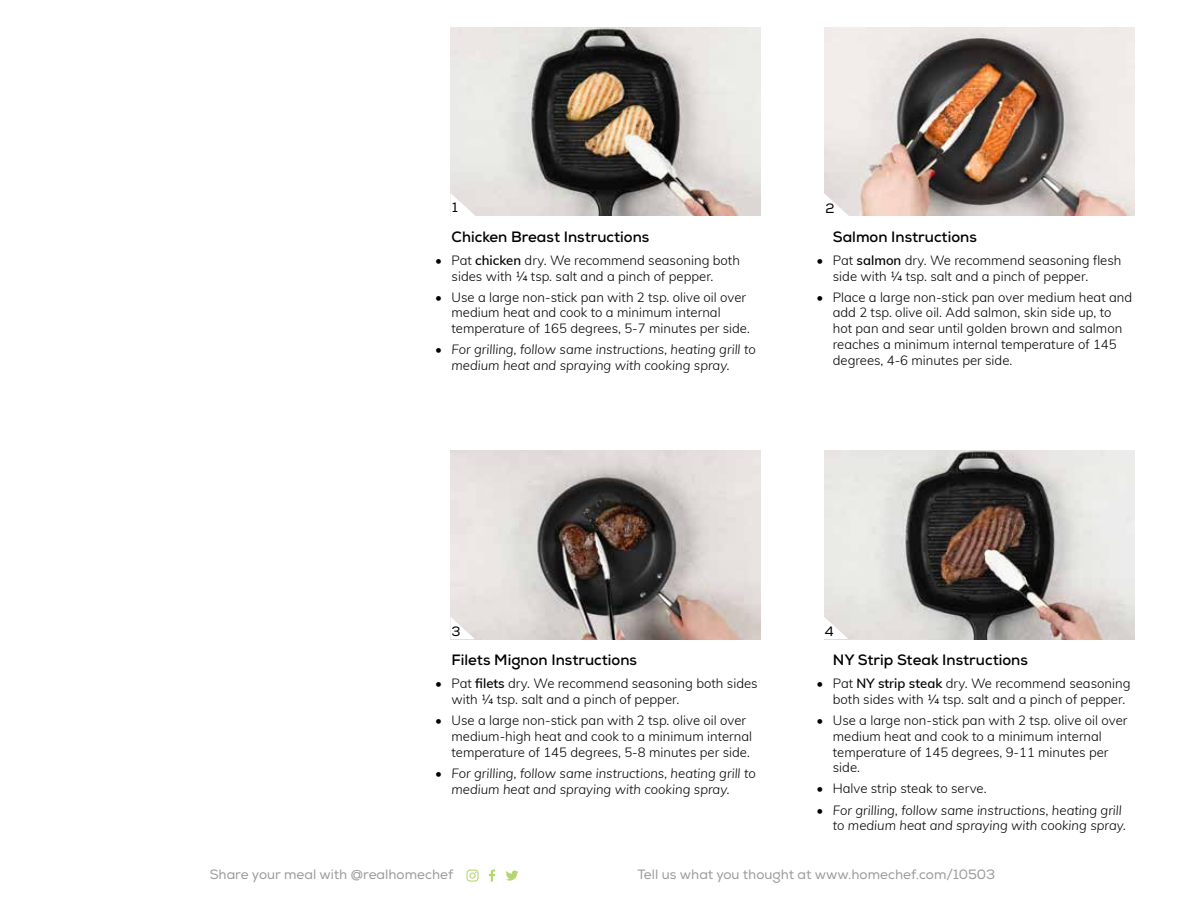
<style>
.page{position:relative;width:1188px;height:918px;background:#fff}
.page>*{position:absolute;margin:0;border:0;box-sizing:border-box;transform-origin:0 0}
.t1{font:700 15px "Nexa";color:#000}
.t2{font:13.5px "Nexa";color:#9a9a9a}
.t3{font:13.5px "Nexa";color:#000}
.t4{font:300 13.2px/15.8px "Muli";color:#000}
.t5{font:italic 300 13.2px/15.8px "Muli";color:#000}
.s1{font-weight:600}
.s2{font-style:normal}
</style>
<div class="page">
<svg style="left:489px;top:870px;width:6px;height:12px"></svg>
<svg style="left:466px;top:870px;width:13px;height:12px"></svg>
<svg style="left:506px;top:871px;width:12px;height:10px"></svg>
<img style="left:450px;top:450px;width:311px;height:189px">
<img style="left:824px;top:450px;width:311px;height:189px">
<img style="left:450px;top:27px;width:311px;height:189px">
<img style="left:824px;top:27px;width:311px;height:189px">
<svg style="left:450px;top:193px;width:26px;height:23px"></svg>
<svg style="left:824px;top:193px;width:25px;height:23px"></svg>
<svg style="left:450px;top:617px;width:25px;height:22px"></svg>
<svg style="left:824px;top:617px;width:24px;height:22px"></svg>
<p class="t3" style="left:452px;top:200px;width:7px">1</p>
<p class="t1" style="left:452px;top:227px;width:199px">Chicken Breast Instructions</p>
<p class="t4" style="left:452px;top:252px;width:290px;text-indent:-16px">• Pat <span class="s1">chicken</span> dry. We recommend seasoning both sides with ¼ tsp. salt and a pinch of pepper.</p>
<p class="t4" style="left:452px;top:288px;width:300px;text-indent:-16px">• Use a large non-stick pan with 2 tsp. olive oil over medium heat and cook to a minimum internal temperature of 165 degrees, 5-7 minutes per side.</p>
<p class="t5" style="left:452px;top:341px;width:306px;text-indent:-16px"><span class="s2">•</span> For grilling, follow same instructions, heating grill to medium heat and spraying with cooking spray.</p>
<p class="t3" style="left:825px;top:200px;width:11px">2</p>
<p class="t1" style="left:833px;top:227px;width:146px">Salmon Instructions</p>
<p class="t4" style="left:833px;top:252px;width:290px;text-indent:-16px">• Pat <span class="s1">salmon</span> dry. We recommend seasoning flesh side with ¼ tsp. salt and a pinch of pepper.</p>
<p class="t4" style="left:833px;top:288px;width:301px;text-indent:-16px">• Place a large non-stick pan over medium heat and add 2 tsp. olive oil. Add salmon, skin side up, to hot pan and sear until golden brown and salmon reaches a minimum internal temperature of 145 degrees, 4-6 minutes per side.</p>
<p class="t3" style="left:451px;top:623px;width:11px">3</p>
<p class="t3" style="left:825px;top:623px;width:10px">4</p>
<p class="t1" style="left:452px;top:650px;width:187px">Filets Mignon Instructions</p>
<p class="t4" style="left:452px;top:675px;width:308px;text-indent:-16px">• Pat <span class="s1">filets</span> dry. We recommend seasoning both sides with ¼ tsp. salt and a pinch of pepper.</p>
<p class="t4" style="left:452px;top:712px;width:302px;text-indent:-16px">• Use a large non-stick pan with 2 tsp. olive oil over medium-high heat and cook to a minimum internal temperature of 145 degrees, 5-8 minutes per side.</p>
<p class="t5" style="left:452px;top:765px;width:306px;text-indent:-16px"><span class="s2">•</span> For grilling, follow same instructions, heating grill to medium heat and spraying with cooking spray.</p>
<p class="t1" style="left:833px;top:650px;width:197px">NY Strip Steak Instructions</p>
<p class="t4" style="left:833px;top:675px;width:299px;text-indent:-16px">• Pat <span class="s1">NY strip steak</span> dry. We recommend seasoning both sides with ¼ tsp. salt and a pinch of pepper.</p>
<p class="t4" style="left:833px;top:712px;width:296px;text-indent:-16px">• Use a large non-stick pan with 2 tsp. olive oil over medium heat and cook to a minimum internal temperature of 145 degrees, 9-11 minutes per side.</p>
<p class="t4" style="left:817px;top:780px;width:171px">• Halve strip steak to serve.</p>
<p class="t5" style="left:833px;top:801px;width:295px;text-indent:-16px"><span class="s2">•</span> For grilling, follow same instructions, heating grill to medium heat and spraying with cooking spray.</p>
<p class="t2" style="left:210px;top:867px;width:245px">Share your meal with @realhomechef</p>
<p class="t2" style="left:638px;top:867px;width:359px">Tell us what you thought at www.homechef.com/10503</p>
</div>
